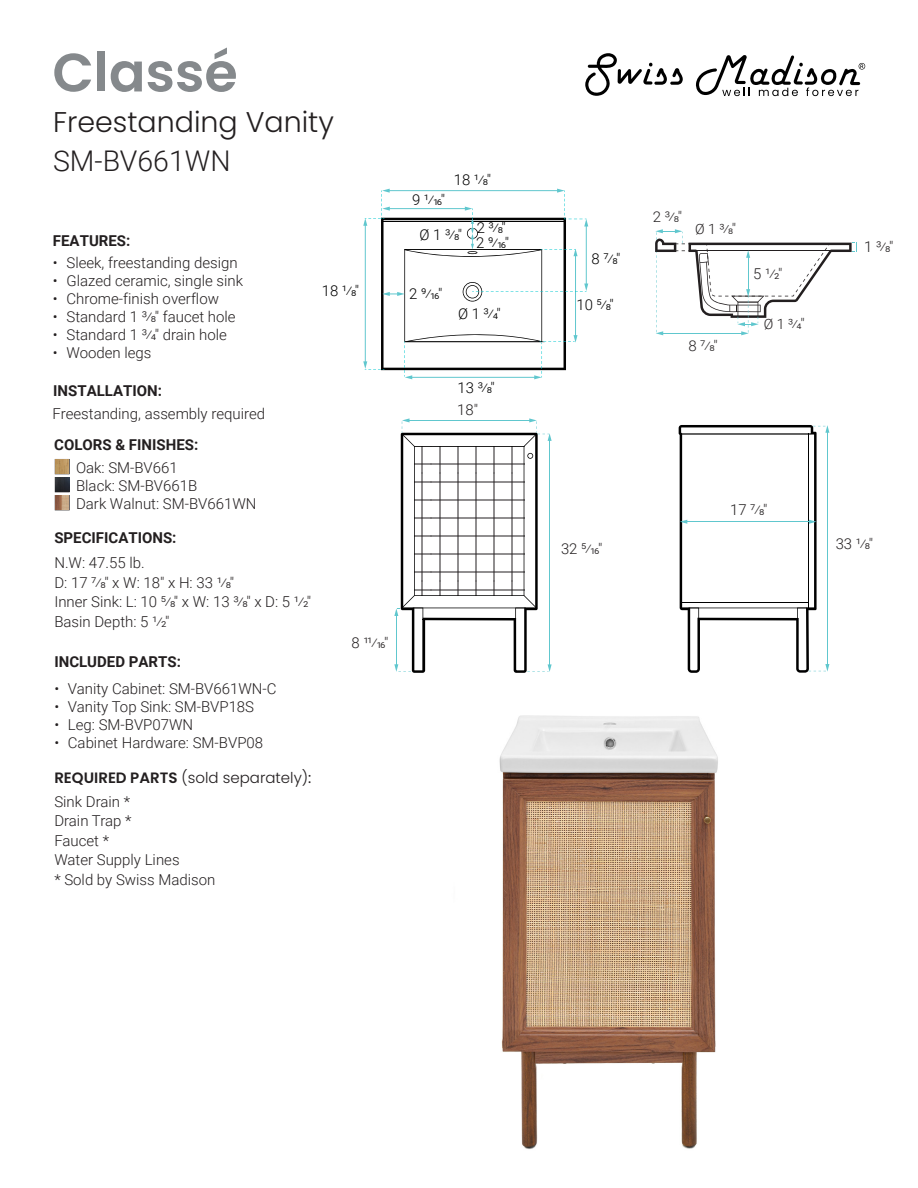
<style>
.page{position:relative;width:918px;height:1188px;background:#fff}
.page>*{position:absolute;margin:0;border:0;box-sizing:border-box;transform-origin:0 0}
.t1{font:600 54px "Poppins";color:#85898c}
.t2{font:300 28.5px "Poppins";color:#231f20}
.t3{font:300 28.5px "Roboto";color:#231f20}
.t4{font:300 15px/19.5px "Roboto";color:#231f20}
.t5{font:700 15px "Roboto";color:#231f20}
.t6{font:300 15px "Poppins";color:#231f20}
.t7{font:300 14.85px/14.2px "Roboto";color:#000}
.t8{font:300 14.85px "Roboto";color:#231f20}
.t9{font:300 14.85px "Roboto";color:#272425}
.t10{font:300 14.1px "Roboto";color:#231f20}
.s1{font-weight:600}
.s2{font-weight:400}
.s3{font-size:14.85px;color:#272425}
.s4{color:#272425}
</style>
<div class="page">
<svg style="left:55px;top:459px;width:14px;height:1px"></svg>
<img style="left:55px;top:460px;width:14px;height:14px">
<svg style="left:55px;top:477px;width:14px;height:1px"></svg>
<img style="left:55px;top:478px;width:14px;height:14px">
<svg style="left:55px;top:495px;width:14px;height:1px"></svg>
<img style="left:55px;top:496px;width:14px;height:14px">
<svg style="left:585px;top:53px;width:98px;height:43px"></svg>
<svg style="left:696px;top:55px;width:169px;height:41px"></svg>
<img style="left:499px;top:715px;width:219px;height:434px">
<svg style="left:363px;top:189px;width:225px;height:190px"></svg>
<svg style="left:655px;top:229px;width:202px;height:106px"></svg>
<svg style="left:394px;top:418px;width:158px;height:255px"></svg>
<svg style="left:679px;top:425px;width:150px;height:248px"></svg>
<h1 class="t1" style="left:52px;top:41px;width:187px">Classé</h1>
<h2 class="t2" style="left:53px;top:105px;width:282px">Freestanding Vanity</h2>
<h2 class="t3" style="left:53px;top:141px;width:179px">SM-BV661WN</h2>
<p class="t5" style="left:53px;top:230px;width:79px">FEATURES:</p>
<p class="t4" style="left:53px;top:253px;width:186px">• Sleek, freestanding design</p>
<p class="t4" style="left:53px;top:271px;width:192px">• Glazed ceramic, single sink</p>
<p class="t4" style="left:53px;top:289px;width:168px">• Chrome-finish overflow</p>
<p class="t4" style="left:53px;top:307px;width:184px">• Standard 1 ³⁄8" faucet hole</p>
<p class="t4" style="left:53px;top:325px;width:175px">• Standard 1 ³⁄4" drain hole</p>
<p class="t4" style="left:53px;top:343px;width:100px">• Wooden legs</p>
<p class="t5" style="left:53px;top:381px;width:110px">INSTALLATION:</p>
<p class="t4" style="left:52px;top:403px;width:214px">Freestanding, assembly required</p>
<p class="t5" style="left:54px;top:434px;width:146px">COLORS &amp; FINISHES:</p>
<p class="t4" style="left:76px;top:458px;width:182px;line-height:18px">Oak: SM-BV661<br>Black: SM-BV661B<br>Dark Walnut: SM-BV661WN</p>
<p class="t5" style="left:54px;top:527px;width:124px">SPECIFICATIONS:</p>
<p class="t4" style="left:54px;top:553px;width:258px">N.W: 47.55 lb.<br>D: 17 7⁄8" x W: 18" x H: 33 ¹⁄8"<br>Inner Sink: L: 10 5⁄8" x W: 13 ³⁄8" x D: 5 ¹⁄2"<br>Basin Depth: 5 ¹⁄2"</p>
<p class="t5" style="left:54px;top:651px;width:128px">INCLUDED PARTS:</p>
<p class="t4" style="left:54px;top:678px;width:224px">• Vanity Cabinet: SM-BV661WN-C</p>
<p class="t4" style="left:54px;top:696px;width:201px">• Vanity Top Sink: SM-BVP18S</p>
<p class="t4" style="left:54px;top:714px;width:140px">• Leg: SM-BVP07WN</p>
<p class="t4" style="left:54px;top:732px;width:210px">• Cabinet Hardware: SM-BVP08</p>
<p class="t6" style="left:54px;top:769px;width:259px"><span class="s1">REQUIRED PARTS</span> (sold separately)<span class="s2">:</span></p>
<p class="t4" style="left:54px;top:791px;width:163px">Sink Drain *<br>Drain Trap *<br>Faucet *<br>Water Supply Lines<br>* Sold by Swiss Madison</p>
<p class="t7" style="left:322px;top:283px;width:39px">18 ¹⁄8"</p>
<p class="t8" style="left:351px;top:633px;width:38px">8 ¹¹⁄16"</p>
<p class="t7" style="left:412px;top:192px;width:35px">9 ¹⁄16"</p>
<p class="t7" style="left:454px;top:172px;width:39px">18 ¹⁄8"</p>
<p class="t7" style="left:419px;top:227px;width:44px">Ø 1 ³⁄8"</p>
<p class="t7" style="left:476px;top:220px;width:35px">2 ³⁄8"<br>2 9⁄16"</p>
<p class="t7" style="left:409px;top:286px;width:35px">2 9⁄16"</p>
<p class="t7" style="left:458px;top:306px;width:44px">Ø 1 ³⁄4"</p>
<p class="t7" style="left:458px;top:380px;width:39px">13 ³⁄8"</p>
<p class="t8" style="left:457px;top:400px;width:22px">18"</p>
<p class="t7" style="left:591px;top:251px;width:31px">8 7⁄8"</p>
<p class="t7" style="left:577px;top:297px;width:39px">10 5⁄8"</p>
<p class="t9" style="left:653px;top:207px;width:31px">2 ³⁄8"</p>
<p class="t10" style="left:695px;top:219px;width:42px">Ø 1 ³⁄8<span class="s3">"</span></p>
<p class="t9" style="left:688px;top:335px;width:31px">8 7⁄8"</p>
<p class="t8" style="left:753px;top:263px;width:31px">5 ¹⁄2<span class="s4">"</span></p>
<p class="t10" style="left:764px;top:314px;width:42px">Ø 1 ³⁄4<span class="s3">"</span></p>
<p class="t8" style="left:864px;top:236px;width:31px">1 ³⁄8"</p>
<p class="t8" style="left:561px;top:538px;width:43px">32 5⁄16"</p>
<p class="t8" style="left:730px;top:499px;width:39px">17 7⁄8"</p>
<p class="t8" style="left:836px;top:534px;width:39px">33 ¹⁄8"</p>
</div>
